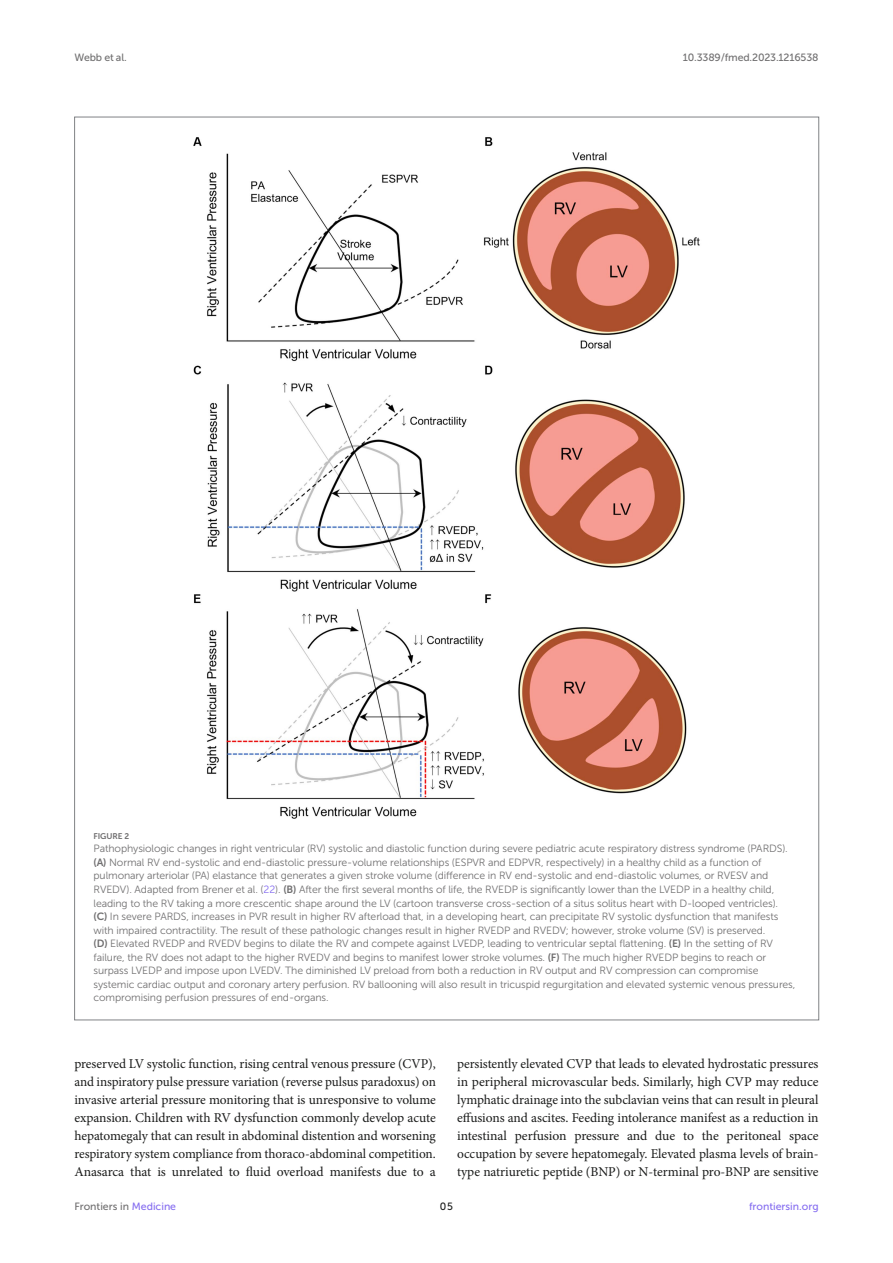
<style>
.page{position:relative;width:893px;height:1263px;background:#fff}
.page>*{position:absolute;margin:0;border:0;box-sizing:border-box;transform-origin:0 0}
.TEXT_FLUSH{font:13.5px/18px "Minion Pro";letter-spacing:-.005em;color:#1b1c1b;text-align:justify}
.FIG_LEG{font:10.5px/13.5px "Museo Sans 300";letter-spacing:-.01em;color:#706f70}
.t1{font:10.5px "Museo Sans 500";letter-spacing:-.015em;color:#706f70}
.t2{font:10.5px "Museo Sans 500";color:#856df0}
.t3{font:10.5px "Museo Sans 500";color:#1b1c1b}
.FIG_HD{font:8.25px "Museo Sans 700";letter-spacing:-.01em;color:#706f70}
.s1{font-family:"Museo Sans 700"}
.s2{color:#856df0}
</style>
<div class="page">
<img style="left:193px;top:137px;width:507px;height:682px">
<p class="t1" style="left:74px;top:51px;width:54px">Webb et al.</p>
<p class="t1" style="left:683px;top:51px;width:137px">10.3389/fmed.2023.1216538</p>
<p class="FIG_HD" style="left:94px;top:831px;width:37px">FIGURE 2</p>
<p class="FIG_LEG" style="left:94px;top:842px;width:703px">Pathophysiologic changes in right ventricular (RV) systolic and diastolic function during severe pediatric acute respiratory distress syndrome (PARDS). <span class="s1">(A)</span> Normal RV end-systolic and end-diastolic pressure-volume relationships (ESPVR and EDPVR, respectively) in a healthy child as a function of pulmonary arteriolar (PA) elastance that generates a given stroke volume (difference in RV end-systolic and end-diastolic volumes, or RVESV and RVEDV). Adapted from Brener et al. (<span class="s2">22</span>). <span class="s1">(B)</span> After the first several months of life, the RVEDP is significantly lower than the LVEDP in a healthy child, leading to the RV taking a more crescentic shape around the LV (cartoon transverse cross-section of a situs solitus heart with D-looped ventricles).<br><span class="s1">(C)</span> In severe PARDS, increases in PVR result in higher RV afterload that, in a developing heart, can precipitate RV systolic dysfunction that manifests with impaired contractility. The result of these pathologic changes result in higher RVEDP and RVEDV; however, stroke volume (SV) is preserved.<br><span class="s1">(D)</span> Elevated RVEDP and RVEDV begins to dilate the RV and compete against LVEDP, leading to ventricular septal flattening. <span class="s1">(E)</span> In the setting of RV failure, the RV does not adapt to the higher RVEDV and begins to manifest lower stroke volumes. <span class="s1">(F)</span> The much higher RVEDP begins to reach or surpass LVEDP and impose upon LVEDV. The diminished LV preload from both a reduction in RV output and RV compression can compromise systemic cardiac output and coronary artery perfusion. RV ballooning will also result in tricuspid regurgitation and elevated systemic venous pressures, compromising perfusion pressures of end-organs.</p>
<p class="TEXT_FLUSH" style="left:74px;top:1055px;width:363px">preserved LV systolic function, rising central venous pressure (CVP), and inspiratory pulse pressure variation (reverse pulsus paradoxus) on invasive arterial pressure monitoring that is unresponsive to volume expansion. Children with RV dysfunction commonly develop acute hepatomegaly that can result in abdominal distention and worsening respiratory system compliance from thoraco-abdominal competition.<br>Anasarca that is unrelated to fluid overload manifests due to a</p>
<p class="TEXT_FLUSH" style="left:457px;top:1055px;width:363px">persistently elevated CVP that leads to elevated hydrostatic pressures in peripheral microvascular beds. Similarly, high CVP may reduce lymphatic drainage into the subclavian veins that can result in pleural effusions and ascites. Feeding intolerance manifest as a reduction in intestinal perfusion pressure and due to the peritoneal space occupation by severe hepatomegaly. Elevated plasma levels of brain&shy;type natriuretic peptide (BNP) or N-terminal pro-BNP are sensitive</p>
<p class="t1" style="left:74px;top:1200px;width:103px">Frontiers in <span class="s2">Medicine</span></p>
<p class="t3" style="left:440px;top:1200px;width:14px">05</p>
<p class="t2" style="left:749px;top:1200px;width:71px">frontiersin.org</p>
</div>
